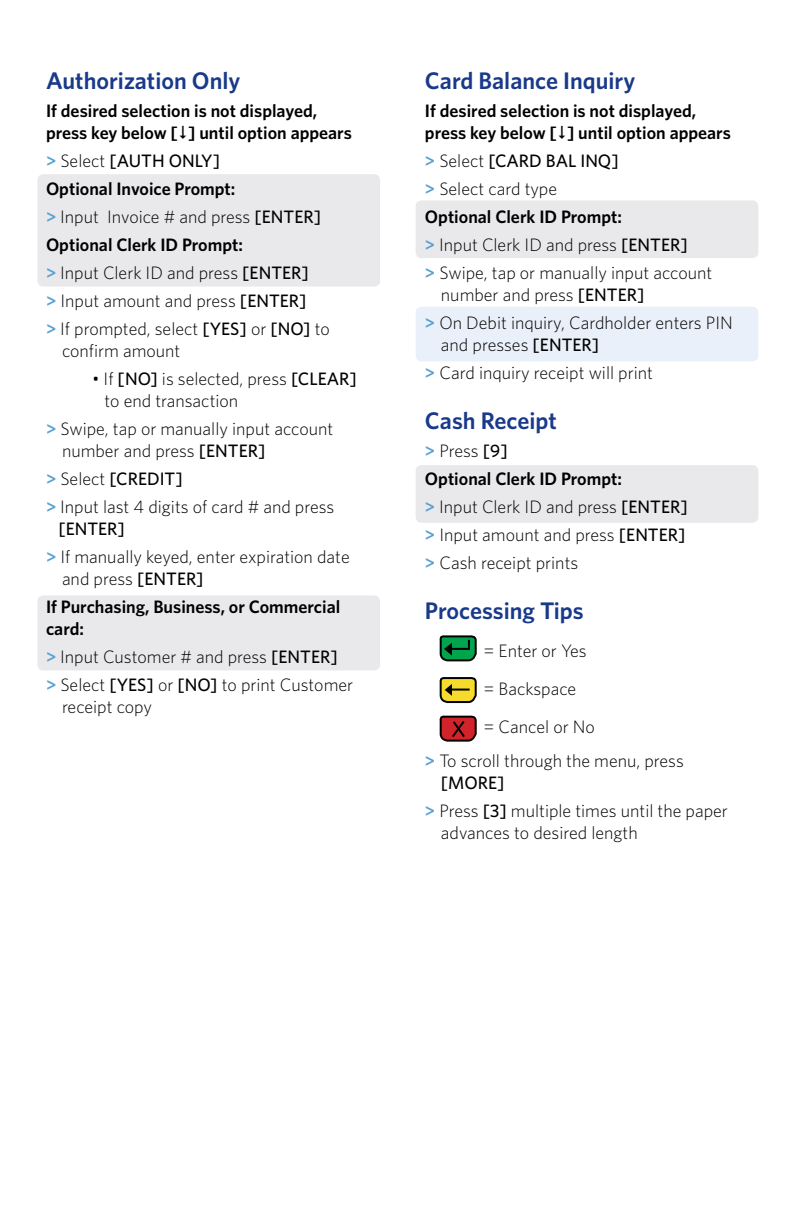
<style>
.page{position:relative;width:792px;height:1224px;background:#fff}
.page>*{position:absolute;margin:0;border:0;box-sizing:border-box;transform-origin:0 0}
.t1{font:600 24px "Whitney";color:#19398a}
.t2{font:300 18px/28px "Whitney";color:#000}
.t3{font:600 18px/22px "Whitney";color:#000}
.s1{font-weight:600;color:#56a0d3}
.s2{font-weight:500}
.s3{font-weight:600}
.s4{font-weight:300}
</style>
<div class="page">
<div style="left:416px;top:307px;width:342px;height:54px;background:#eaf0f9;border-radius:6px"></div>
<div style="left:37px;top:174px;width:343px;height:113px;background:#e9e8ea;border-radius:6px"></div>
<div style="left:416px;top:465px;width:342px;height:58px;background:#e9e8ea;border-radius:6px"></div>
<div style="left:37px;top:596px;width:343px;height:74px;background:#e9e8ea;border-radius:6px"></div>
<div style="left:416px;top:200px;width:342px;height:58px;background:#e9e8ea;border-radius:6px"></div>
<svg style="left:439px;top:635px;width:38px;height:27px"></svg>
<svg style="left:439px;top:677px;width:38px;height:27px"></svg>
<hr style="left:450px;top:689px;width:20px;height:2px;background:#000">
<svg style="left:439px;top:715px;width:38px;height:27px"></svg>
<h1 class="t1" style="left:46px;top:66px;width:196px">Authorization Only</h1>
<p class="t3" style="left:46px;top:100px;width:307px">If desired selection is not displayed, press key below [ ] until option appears</p>
<p class="t2" style="left:46px;top:147px;width:285px"><span class="s1">&gt;</span> Select <span class="s2">[AUTH ONLY]<br></span><span class="s3">Optional Invoice Prompt:<br></span><span class="s1">&gt;</span> Input Invoice # and press <span class="s2">[ENTER]<br></span><span class="s3">Optional Clerk ID Prompt:<br></span><span class="s1">&gt;</span> Input Clerk ID and press <span class="s2">[ENTER]<br></span><span class="s1">&gt;</span> Input amount and press <span class="s2">[ENTER]<br></span><span class="s1">&gt;</span> If prompted, select <span class="s2">[YES]</span> or <span class="s2">[NO]</span> to</p>
<p class="t2" style="left:62px;top:337px;width:120px">confirm amount</p>
<p class="t2" style="left:104px;top:368px;width:254px;line-height:22px;text-indent:-12px">• If <span class="s2">[NO]</span> is selected, press <span class="s2">[CLEAR] </span>to end transaction</p>
<p class="t2" style="left:62px;top:418px;width:273px;line-height:22px;text-indent:-16px"><span class="s1">&gt;</span> Swipe, tap or manually input account number and press <span class="s2">[ENTER]</span></p>
<p class="t2" style="left:46px;top:465px;width:290px"><span class="s1">&gt;</span> Select <span class="s2">[CREDIT]<br></span><span class="s1">&gt;</span> Input last 4 digits of card # and press</p>
<p class="t2" style="left:46px;top:515px;width:305px;text-indent:12px"><span class="s2">[ENTER]<br></span><span class="s1">&gt;</span> If manually keyed, enter expiration date</p>
<p class="t3" style="left:46px;top:565px;width:296px;line-height:28px;text-indent:16px"><span class="s4">and press</span> <span class="s2">[ENTER]<br></span>If Purchasing, Business, or Commercial</p>
<p class="t2" style="left:46px;top:615px;width:309px"><span class="s3">card:<br></span><span class="s1">&gt;</span> Input Customer # and press <span class="s2">[ENTER]<br></span><span class="s1">&gt;</span> Select <span class="s2">[YES]</span> or <span class="s2">[NO]</span> to print Customer</p>
<p class="t2" style="left:62px;top:693px;width:92px">receipt copy</p>
<h1 class="t1" style="left:425px;top:66px;width:212px">Card Balance Inquiry</h1>
<p class="t3" style="left:425px;top:100px;width:307px">If desired selection is not displayed, press key below [ ] until option appears</p>
<p class="t2" style="left:425px;top:147px;width:289px"><span class="s1">&gt;</span> Select <span class="s2">[CARD BAL INQ]<br></span><span class="s1">&gt;</span> Select card type<br><span class="s3">Optional Clerk ID Prompt:<br></span><span class="s1">&gt;</span> Input Clerk ID and press <span class="s2">[ENTER]<br></span><span class="s1">&gt;</span> Swipe, tap or manually input account</p>
<p class="t2" style="left:425px;top:281px;width:309px;text-indent:16px">number and press <span class="s2">[ENTER]<br></span><span class="s1">&gt;</span> On Debit inquiry, Cardholder enters PIN</p>
<p class="t2" style="left:425px;top:331px;width:230px;text-indent:16px">and presses <span class="s2">[ENTER]<br></span><span class="s1">&gt;</span> Card inquiry receipt will print</p>
<h1 class="t1" style="left:425px;top:406px;width:133px">Cash Receipt</h1>
<p class="t2" style="left:425px;top:437px;width:264px"><span class="s1">&gt;</span> Press <span class="s2">[9]<br></span><span class="s3">Optional Clerk ID Prompt:<br></span><span class="s1">&gt;</span> Input Clerk ID and press <span class="s2">[ENTER] </span><span class="s1">&gt;</span> Input amount and press <span class="s2">[ENTER] </span><span class="s1">&gt;</span> Cash receipt prints</p>
<h1 class="t1" style="left:425px;top:596px;width:160px">Processing Tips</h1>
<p class="t2" style="left:483px;top:632px;width:113px;line-height:38px">= Enter or Yes = Backspace<br>= Cancel or No</p>
<p class="t2" style="left:441px;top:750px;width:244px;line-height:22px;text-indent:-16px"><span class="s1">&gt;</span> To scroll through the menu, press <span class="s2">[MORE]</span></p>
<p class="t2" style="left:441px;top:800px;width:288px;line-height:22px;text-indent:-16px"><span class="s1">&gt;</span> Press <span class="s2">[3]</span> multiple times until the paper advances to desired length</p>
</div>
